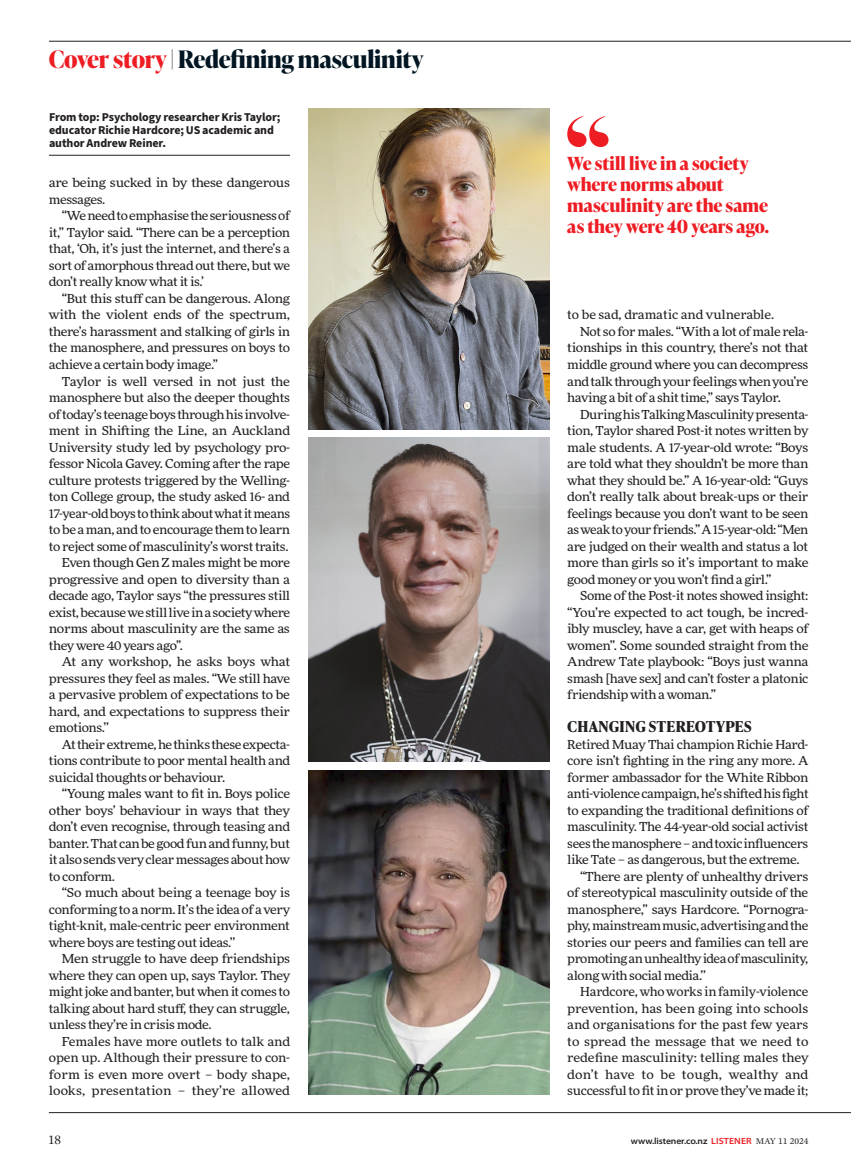
<style>
.page{position:relative;width:851px;height:1170px;background:#fff}
.page>*{position:absolute;margin:0;border:0;box-sizing:border-box;transform-origin:0 0}
.Cover_Story_Slug{font:700 24px "Ivy Presto Display";letter-spacing:-.01em;color:#011622}
.Breakout_Feat{font:700 18px/21px "Ivy Presto Headline";color:#ee1d23}
.Feat_Subhead{font:700 15px "Ivy Presto Text";letter-spacing:-.005em;color:#231f20}
.t1{font:13.5px "Mercury Text G1";color:#231f20}
.Body_Justified{font:expanded 12.3px/16.5px "More Pro";letter-spacing:-.03em;color:#231f20;text-align:justify}
.Body_Justified_No_In{font:expanded 12.3px/16.5px "More Pro";letter-spacing:-.03em;color:#231f20;text-align:justify}
.Body_Justified-2{font:expanded 12.3px "More Pro";color:#231f20}
.Caption_line_under{font:700 12px/12.8px "Source Sans Pro";letter-spacing:-.01em;color:#231f20}
.t2{font:600 semi-expanded 9px "Myriad Pro";letter-spacing:-.005em;color:#231f20}
.s1{color:#ee1d23}
.s2{color:#231f20}
.s3{font-family:"Mercury Text G1";font-weight:400;font-stretch:normal}
</style>
<div class="page">
<hr style="left:49px;top:1112px;width:801px;height:1px;background:#231f20">
<hr style="left:49px;top:41px;width:801px;height:1px;background:#231f20">
<svg style="left:567px;top:116px;width:41px;height:31px"></svg>
<img style="left:308px;top:109px;width:241px;height:320px">
<img style="left:308px;top:437px;width:241px;height:325px">
<img style="left:308px;top:770px;width:241px;height:324px">
<hr style="left:49px;top:155px;width:241px;height:1px;background:#231f20">
<p class="Cover_Story_Slug" style="left:49px;top:42px;width:376px"><span class="s1">Cover story</span> <span class="s2">|</span> Redefining masculinity</p>
<p class="Caption_line_under" style="left:49px;top:111px;width:233px">From top: Psychology researcher Kris Taylor; educator Richie Hardcore; US academic and author Andrew Reiner.</p>
<p class="Body_Justified" style="left:49px;top:174px;width:243px">are being sucked in by these dangerous messages.</p>
<p class="Body_Justified" style="left:49px;top:207px;width:243px;text-indent:13px">“We need to emphasise the seriousness of it,” Taylor said. “There can be a perception that, ‘Oh, it’s just the internet, and there’s a sort of amorphous thread out there, but we don’t really know what it is.’</p>
<p class="Body_Justified" style="left:49px;top:289px;width:243px;text-indent:13px">“But this stuff can be dangerous. Along with the violent ends of the spectrum, there’s harassment and stalking of girls in the manosphere, and pressures on boys to achieve a certain body image.’’</p>
<p class="Body_Justified" style="left:49px;top:372px;width:243px;text-indent:13px">Taylor is well versed in not just the manosphere but also the deeper thoughts of today’s teenage boys through his involve&shy;ment in Shifting the Line, an Auckland University study led by psychology pro&shy;fessor Nicola Gavey. Coming after the rape culture protests triggered by the Welling&shy;ton College group, the study asked 16- and 17-year-old boys to think about what it means to be a man, and to encourage them to learn to reject some of masculinity’s worst traits.</p>
<p class="Body_Justified" style="left:49px;top:553px;width:243px;text-indent:13px">Even though Gen Z males might be more progressive and open to diversity than a decade ago, Taylor says “the pressures still exist, because we still live in a society where norms about masculinity are the same as they were 40 years ago’’.</p>
<p class="Body_Justified" style="left:49px;top:652px;width:243px;text-indent:13px">At any workshop, he asks boys what pressures they feel as males. “We still have a pervasive problem of expectations to be hard, and expectations to suppress their emotions.’’</p>
<p class="Body_Justified" style="left:49px;top:735px;width:243px;text-indent:13px">At their extreme, he thinks these expecta&shy;tions contribute to poor mental health and suicidal thoughts or behaviour.</p>
<p class="Body_Justified" style="left:49px;top:784px;width:243px;text-indent:13px">“Young males want to fit in. Boys police other boys’ behaviour in ways that they don’t even recognise, through teasing and banter. That can be good fun and funny, but it also sends very clear messages about how to conform.</p>
<p class="Body_Justified" style="left:49px;top:883px;width:243px;text-indent:13px">“So much about being a teenage boy is conforming to a norm. It’s the idea of a very tight-knit, male-centric peer environment where boys are testing out ideas.’’</p>
<p class="Body_Justified" style="left:49px;top:949px;width:243px;text-indent:13px">Men struggle to have deep friendships where they can open up, says Taylor. They might joke and banter, but when it comes to talking about hard stuff, they can struggle, unless they’re in crisis mode.</p>
<p class="Body_Justified" style="left:49px;top:1032px;width:243px;text-indent:13px">Females have more outlets to talk and open up. Although their pressure to con&shy;form is even more overt – body shape, looks, presentation – they’re allowed</p>
<p class="Breakout_Feat" style="left:567px;top:152px;width:203px">We still live in a society where norms about masculinity are the same as they were 40 years ago.</p>
<p class="Body_Justified-2" style="left:567px;top:306px;width:208px">to be sad, dramatic and vulnerable.</p>
<p class="Body_Justified" style="left:567px;top:322px;width:242px;text-indent:13px">Not so for males. “With a lot of male rela&shy;tionships in this country, there’s not that middle ground where you can decompress and talk through your feelings when you’re having a bit of a shit time,” says Taylor.</p>
<p class="Body_Justified" style="left:567px;top:405px;width:243px;text-indent:13px">During his Talking Masculinity presenta&shy;tion, Taylor shared Post-it notes written by male students. A 17-year-old wrote: “Boys are told what they shouldn’t be more than what they should be.” A 16-year-old: “Guys don’t really talk about break-ups or their feelings because you don’t want to be seen as weak to your friends.” A 15-year-old: “Men are judged on their wealth and status a lot more than girls so it’s important to make good money or you won’t find a girl.”</p>
<p class="Body_Justified" style="left:567px;top:586px;width:243px;text-indent:13px">Some of the Post-it notes showed insight: “You’re expected to act tough, be incred&shy;ibly muscley, have a car, get with heaps of women”. Some sounded straight from the Andrew Tate playbook: “Boys just wanna smash [have sex] and can’t foster a platonic friendship with a woman.”</p>
<p class="Feat_Subhead" style="left:567px;top:715px;width:186px">CHANGING STEREOTYPES</p>
<p class="Body_Justified_No_In" style="left:567px;top:735px;width:243px">Retired Muay Thai champion Richie Hard&shy;core isn’t fighting in the ring any more. A former ambassador for the White Ribbon anti-violence campaign, he’s shifted his fight to expanding the traditional definitions of masculinity. The 44-year-old social activist sees the manosphere – and toxic influencers like Tate – as dangerous, but the extreme.</p>
<p class="Body_Justified" style="left:567px;top:867px;width:243px;text-indent:13px">“There are plenty of unhealthy drivers of stereotypical masculinity outside of the manosphere,” says Hardcore. “Pornogra&shy;phy, mainstream music, advertising and the stories our peers and families can tell are promoting an unhealthy idea of masculinity, along with social media.’’</p>
<p class="Body_Justified" style="left:567px;top:982px;width:243px;text-indent:13px">Hardcore, who works in family-violence prevention, has been going into schools and organisations for the past few years to spread the message that we need to redefine masculinity: telling males they don’t have to be tough, wealthy and successful to fit in or prove they’ve made it;</p>
<p class="t1" style="left:49px;top:1130px;width:14px">18</p>
<p class="t2" style="left:630px;top:1136px;width:179px">www.listener.co.nz <span class="s1">LISTENER</span> <span class="s3">MAY 11 2024</span></p>
</div>
